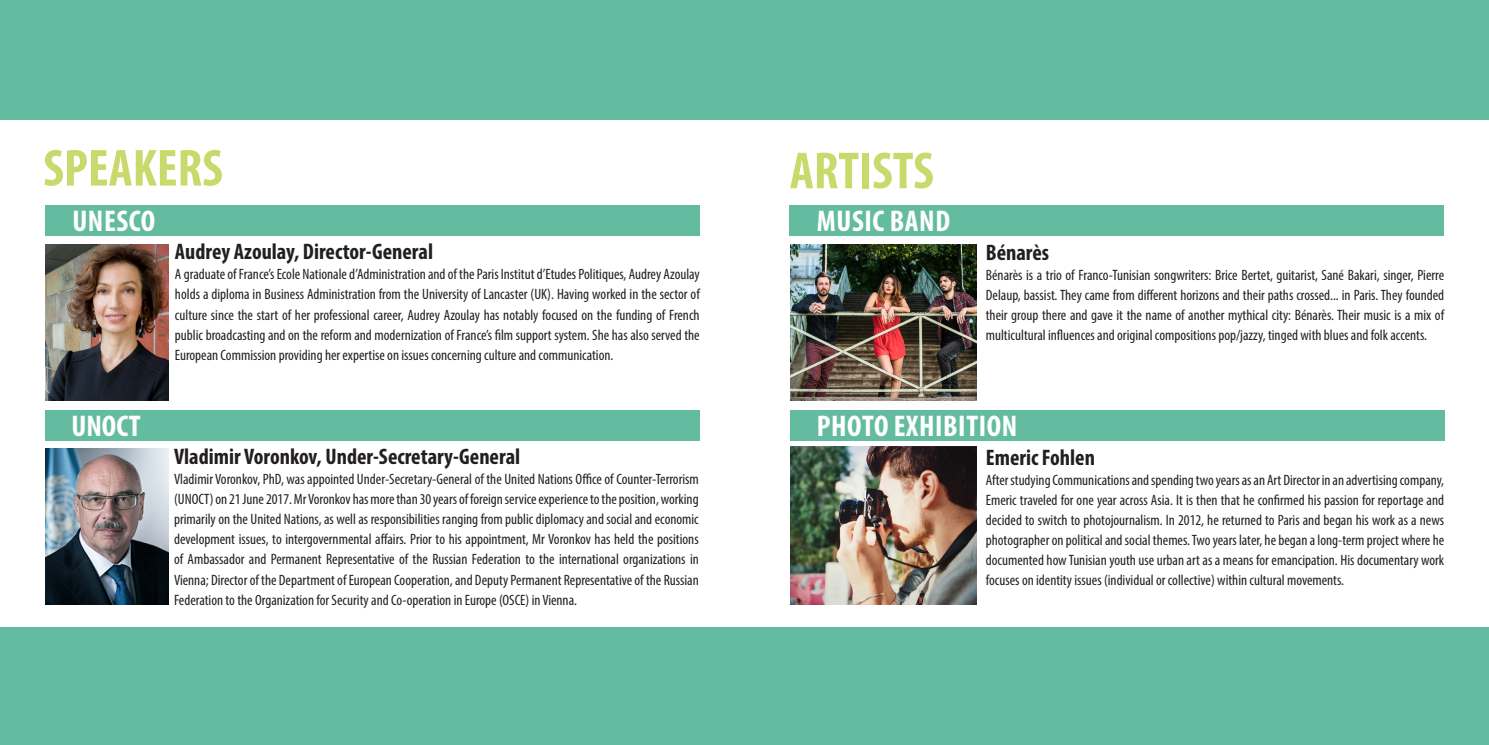
<style>
.page{position:relative;width:1489px;height:745px;background:#fff}
.page>*{position:absolute;margin:0;border:0;box-sizing:border-box;transform-origin:0 0}
.t1{font:700 condensed 52.5px "Myriad Pro";color:#cad96c}
.t2{font:700 condensed 30px "Myriad Pro";letter-spacing:.02em;color:#fff}
.t3{font:700 condensed 22.5px "Myriad Pro";color:#231f20}
.t4{font:condensed 15px/20px "Myriad Pro";color:#231f20;text-align:justify}
</style>
<div class="page">
<img style="left:45px;top:448px;width:123px;height:155px">
<div style="left:45px;top:410px;width:654px;height:30px;background:#64bca0"></div>
<div style="left:45px;top:205px;width:654px;height:30px;background:#64bca0"></div>
<img style="left:790px;top:446px;width:186px;height:157px">
<div style="left:789px;top:410px;width:654px;height:30px;background:#64bca0"></div>
<div style="left:789px;top:205px;width:654px;height:30px;background:#64bca0"></div>
<img style="left:790px;top:244px;width:186px;height:156px">
<div style="left:0;top:0;width:1488px;height:120px;background:#64bca0"></div>
<div style="left:0;top:627px;width:1488px;height:117px;background:#64bca0"></div>
<img style="left:46px;top:244px;width:123px;height:156px">
<p class="t1" style="left:43px;top:135px;width:181px">SPEAKERS</p>
<p class="t1" style="left:789px;top:138px;width:146px">ARTISTS</p>
<p class="t2" style="left:72px;top:202px;width:85px">UNESCO</p>
<p class="t2" style="left:816px;top:202px;width:135px">MUSIC BAND</p>
<p class="t3" style="left:175px;top:238px;width:259px">Audrey Azoulay, Director-General</p>
<p class="t4" style="left:175px;top:264px;width:526px">AgraduateofFrances’ EcoleNationale ’dAdministrationandoftheParisInstitut ’d EtudesPolitiques,AudreyAzoulay holds a diploma in Business Administration from the University of Lancaster (UK .) Having worked in the sector of culture since the start of her professional career, Audrey Azoulay has notably focused on the funding of French public broadcasting and on the reform and modernization of Frances’ film support system. She has also served the European Commission providing her expertise on issues concerning culture and communication.</p>
<p class="t3" style="left:985px;top:238px;width:65px">Bénarès</p>
<p class="t4" style="left:985px;top:264px;width:460px">Bénarès ais trio of Franco-Tunisian songwriters: Brice Bertet, guitarist, Sané Bakari, singer, Pierre Delaup, bassist. They came from different horizons and their paths crossed in... Paris. They founded their group there and gave it the name of another mythical city: Bénarès. Their music ais mix of multicultural influences and original compositions pop/jazzy, tinged with blues and folk accents.</p>
<p class="t2" style="left:71px;top:407px;width:71px">UNOCT</p>
<p class="t2" style="left:816px;top:407px;width:202px">PHOTO EXHIBITION</p>
<p class="t3" style="left:174px;top:442px;width:348px">VladimirVoronkov, Under-Secretary-General</p>
<p class="t4" style="left:174px;top:469px;width:526px">VladimirVoronkov, PhD, was appointed Under-Secretary-General of the United Nations Office of Counter-Terrorism (UNOCT)on21June2017.MrVoronkovhasmorethan30yearsofforeignserviceexperiencetotheposition,working primarily on the United Nations as, well as responsibilities ranging from public diplomacy and social and economic development issues to, intergovernmental affairs. Prior to his appointment, Mr Voronkov has held the positions of Ambassador and Permanent Representative of the Russian Federation to the international organizations in Vienna;DirectoroftheDepartmentofEuropeanCooperation,andDeputyPermanentRepresentativeoftheRussian Federation to the Organization for Security and Co-operation in Europe (OSCE i n) Vienna.</p>
<p class="t3" style="left:985px;top:443px;width:111px">Emeric Fohlen</p>
<p class="t4" style="left:985px;top:469px;width:460px">AfterstudyingCommunicationsandspendingtwoyearsasanArtDirector anin advertisingcompany, Emeric traveled for one year across Asia isIt. then that he confirmed his passion for reportage and decided to switch to photojournalism In. 2012, he returned to Paris and began his work as a news photographeronpoliticalandsocialthemes.Twoyearslater he, beganalong-termprojectwherehe documented howTunisian youth use urban art as a means for emancipation. His documentary work focuses on identity issues (individual or collective) within cultural movements.</p>
</div>
